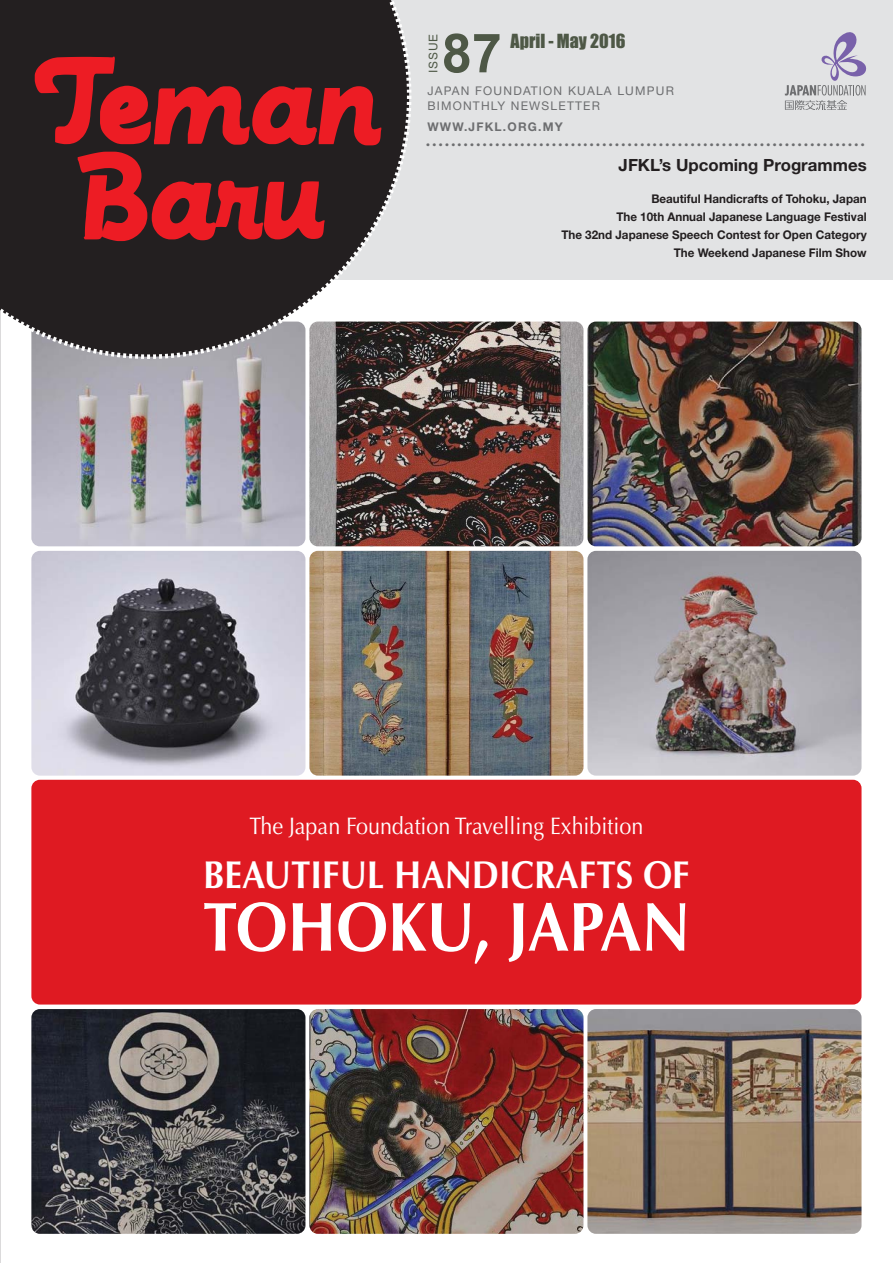
<style>
.page{position:relative;width:893px;height:1263px;background:#fff}
.page>*{position:absolute;margin:0;border:0;box-sizing:border-box;transform-origin:0 0}
.t1{font:700 69.3px "Optima";color:#fff;scale:.9 1}
.t2{font:700 54px "Arial";color:#4e5846}
.t3{font:700 38.85px "Optima";color:#fff;scale:.9 1}
.t4{font:23.85px "Optima";color:#fff;scale:.9 1}
.t5{font:700 18px "Times New Roman";color:#6d6e70}
.t6{font:18px "Impact";color:#4e5846}
.t7{font:700 16.8px "Helvetica Neue";color:#231f20}
.t8{font:700 12px/18px "Helvetica Neue";color:#231f20;text-align:right}
.t9{font:12px/14.4px "Helvetica Neue";letter-spacing:.1em;color:#6d6e70}
.t10{font:700 12px "Helvetica Neue";letter-spacing:.1em;color:#6d6e70}
.t11{font:12px "Arial";letter-spacing:.08em;color:#4e5846}
</style>
<div class="page">
<img style="left:0;top:0;width:893px;height:1263px">
<p class="t11" style="left:426px;top:73px;width:41px;rotate:-90deg">ISSUE</p>
<p class="t2" style="left:442px;top:22px;width:62px">87</p>
<p class="t6" style="left:511px;top:35px;width:116px">April - May 2016</p>
<p class="t9" style="left:427px;top:85px;width:248px">JAPAN FOUNDATION KUALA LUMPUR<br>BIMONTHLY NEWSLETTER</p>
<p class="t10" style="left:427px;top:122px;width:137px">WWW.JFKL.ORG.MY</p>
<p class="t5" style="left:426px;top:129px;width:441px">......................................................................</p>
<p class="t7" style="left:619px;top:159px;width:250px">JFKL’s Upcoming Programmes</p>
<p class="t8" style="left:561px;top:191px;width:307px">Beautiful Handicrafts of Tohoku, Japan<br>The 10th Annual Japanese Language Festival<br>The 32nd Japanese Speech Contest for Open Category The Weekend Japanese Film Show</p>
<p class="t4" style="left:249px;top:816px;width:439px">The Japan Foundation Travelling Exhibition</p>
<p class="t3" style="left:203px;top:858px;width:542px">BEAUTIFUL HANDICRAFTS OF</p>
<p class="t1" style="left:203px;top:898px;width:543px">TOHOKU, JAPAN</p>
</div>
